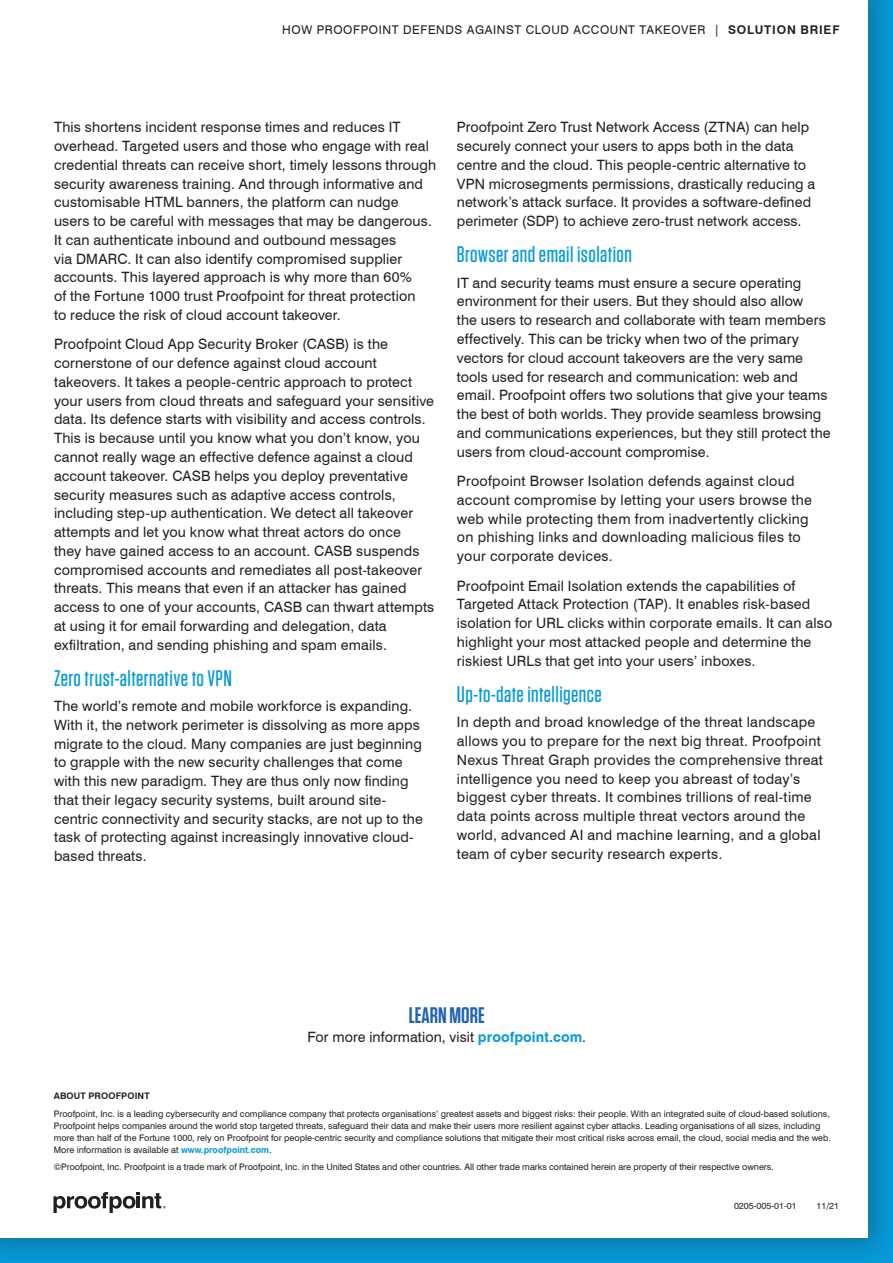
<style>
.page{position:relative;width:893px;height:1263px;background:#fff}
.page>*{position:absolute;margin:0;border:0;box-sizing:border-box;transform-origin:0 0}
.t1{font:500 22.5px "Tungsten";letter-spacing:.02em;color:#069ad9}
.t2{font:600 22.5px "Tungsten";color:#2163b0}
.t3{font:14.25px/18.8px "Swiss 721 BT";letter-spacing:.01em;color:#231f20}
.t4{font:12px "Swiss 721 BT";letter-spacing:.05em;color:#231f20}
.t5{font:9px/12px "Swiss 721 BT";color:#231f20}
.t6{font:700 9px "Swiss 721 BT";letter-spacing:.02em;color:#231f20}
.s1{font-weight:700}
.s2{font-weight:700;color:#069ad9}
</style>
<div class="page">
<div style="left:0;top:0;width:893px;height:1263px;background:#231f20;opacity:.3"></div>
<div style="left:0;top:0;width:868px;height:1237px;background:#fff"></div>
<svg style="left:53px;top:1192px;width:113px;height:21px"></svg>
<p class="t4" style="left:282px;top:22px;width:559px">HOW PROOFPOINT DEFENDS AGAINST CLOUD ACCOUNT TAKEOVER | <span class="s1">SOLUTION BRIEF</span></p>
<p class="t3" style="left:54px;top:118px;width:384px">This shortens incident response times and reduces IT overhead. Targeted users and those who engage with real credential threats can receive short, timely lessons through security awareness training. And through informative and customisable HTML banners, the platform can nudge users to be careful with messages that may be dangerous.<br>It can authenticate inbound and outbound messages<br>via DMARC. It can also identify compromised supplier accounts. This layered approach is why more than 60%<br>of the Fortune 1000 trust Proofpoint for threat protection<br>to reduce the risk of cloud account takeover.</p>
<p class="t3" style="left:54px;top:335px;width:382px">Proofpoint Cloud App Security Broker (CASB) is the cornerstone of our defence against cloud account takeovers. It takes a people-centric approach to protect your users from cloud threats and safeguard your sensitive data. Its defence starts with visibility and access controls.<br>This is because until you know what you don’t know, you cannot really wage an effective defence against a cloud account takeover. CASB helps you deploy preventative security measures such as adaptive access controls, including step-up authentication. We detect all takeover attempts and let you know what threat actors do once<br>they have gained access to an account. CASB suspends compromised accounts and remediates all post-takeover threats. This means that even if an attacker has gained access to one of your accounts, CASB can thwart attempts at using it for email forwarding and delegation, data exfiltration, and sending phishing and spam emails.</p>
<h1 class="t1" style="left:54px;top:666px;width:180px">Zero trust-alternative to VPN</h1>
<p class="t3" style="left:54px;top:696px;width:370px">The world’s remote and mobile workforce is expanding.<br>With it, the network perimeter is dissolving as more apps migrate to the cloud. Many companies are just beginning to grapple with the new security challenges that come with this new paradigm. They are thus only now finding that their legacy security systems, built around site&shy;centric connectivity and security stacks, are not up to the task of protecting against increasingly innovative cloud&shy;based threats.</p>
<p class="t3" style="left:457px;top:118px;width:360px">Proofpoint Zero Trust Network Access (ZTNA) can help securely connect your users to apps both in the data centre and the cloud. This people-centric alternative to VPN microsegments permissions, drastically reducing a network’s attack surface. It provides a software-defined perimeter (SDP) to achieve zero-trust network access.</p>
<h1 class="t1" style="left:457px;top:243px;width:177px">Browser and email isolation</h1>
<p class="t3" style="left:457px;top:273px;width:375px">IT and security teams must ensure a secure operating environment for their users. But they should also allow<br>the users to research and collaborate with team members effectively. This can be tricky when two of the primary vectors for cloud account takeovers are the very same tools used for research and communication: web and email. Proofpoint offers two solutions that give your teams the best of both worlds. They provide seamless browsing and communications experiences, but they still protect the users from cloud-account compromise.</p>
<p class="t3" style="left:457px;top:471px;width:356px">Proofpoint Browser Isolation defends against cloud account compromise by letting your users browse the web while protecting them from inadvertently clicking on phishing links and downloading malicious files to your corporate devices.</p>
<p class="t3" style="left:457px;top:576px;width:377px">Proofpoint Email Isolation extends the capabilities of Targeted Attack Protection (TAP). It enables risk-based isolation for URL clicks within corporate emails. It can also highlight your most attacked people and determine the riskiest URLs that get into your users’ inboxes.</p>
<h1 class="t1" style="left:457px;top:682px;width:146px">Up-to-date intelligence</h1>
<p class="t3" style="left:457px;top:713px;width:367px">In depth and broad knowledge of the threat landscape allows you to prepare for the next big threat. Proofpoint Nexus Threat Graph provides the comprehensive threat intelligence you need to keep you abreast of today’s biggest cyber threats. It combines trillions of real-time data points across multiple threat vectors around the world, advanced AI and machine learning, and a global team of cyber security research experts.</p>
<h1 class="t2" style="left:409px;top:1004px;width:77px">LEARN MORE</h1>
<p class="t3" style="left:307px;top:1027px;width:280px">For more information, visit <span class="s2">proofpoint.com</span>.</p>
<p class="t6" style="left:54px;top:1091px;width:98px">ABOUT PROOFPOINT</p>
<p class="t5" style="left:54px;top:1107px;width:779px">Proofpoint, Inc. is a leading cybersecurity and compliance company that protects organisations’ greatest assets and biggest risks: their people. With an integrated suite of cloud-based solutions, Proofpoint helps companies around the world stop targeted threats, safeguard their data and make their users more resilient against cyber attacks. Leading organisations of all sizes, including more than half of the Fortune 1000, rely on Proofpoint for people-centric security and compliance solutions that mitigate their most critical risks across email, the cloud, social media and the web.<br>More information is available at <span class="s2">www.proofpoint.com</span>.</p>
<p class="t5" style="left:54px;top:1161px;width:721px">©Proofpoint, Inc. Proofpoint is a trade mark of Proofpoint, Inc. in the United States and other countries. All other trade marks contained herein are property of their respective owners.</p>
<p class="t5" style="left:734px;top:1199px;width:64px">0205-005-01-01</p>
<p class="t5" style="left:816px;top:1199px;width:24px">11/21</p>
</div>
